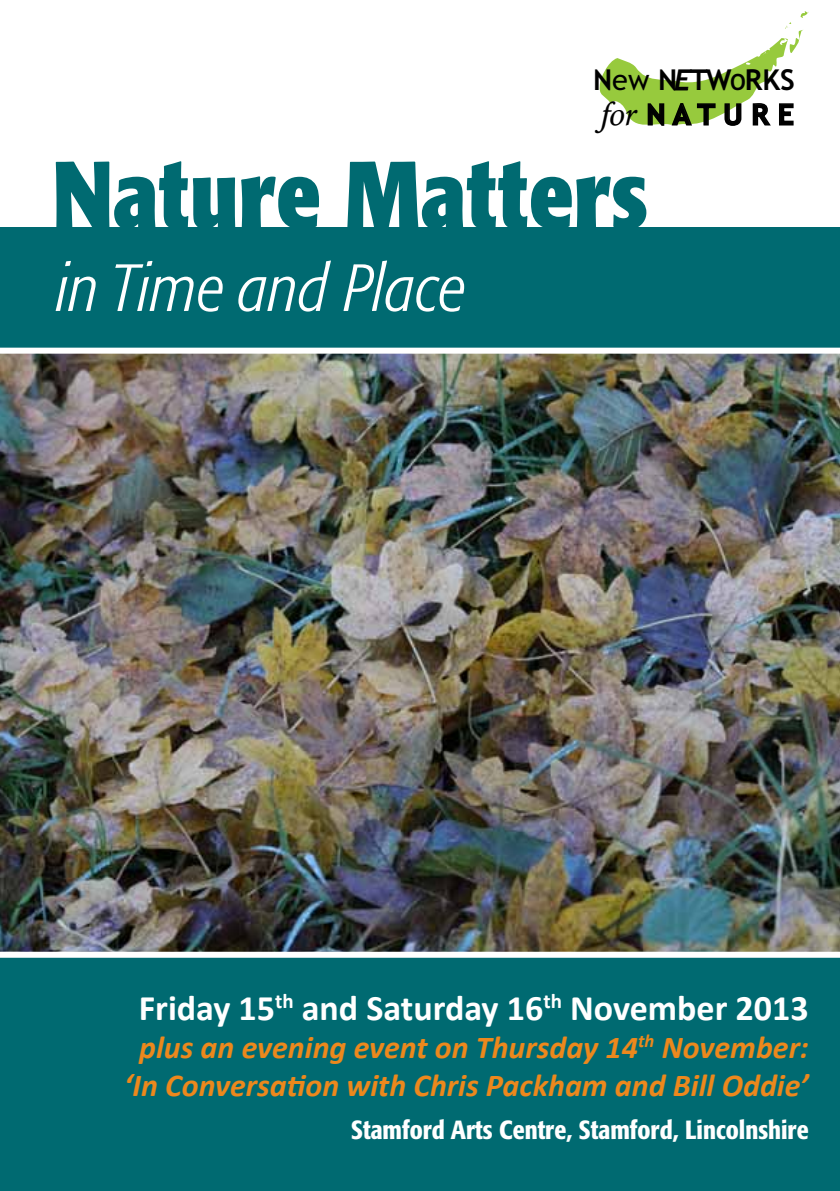
<style>
.page{position:relative;width:840px;height:1191px;background:#fff}
.page>*{position:absolute;margin:0;border:0;box-sizing:border-box;transform-origin:0 0}
.t1{font:700 condensed 94px "Formata BQ";color:#006a71}
.t2{font:italic 300 condensed 66px "Formata BQ";color:#fff}
.t3{font:700 36px "Calibri";color:#fff}
.t4{font:italic 700 32px/38.4px "Calibri";color:#ec881d;text-align:center}
.t5{font:700 28.8px/34.6px "Trebuchet MS";color:#000}
.t6{font:500 condensed 26px "Formata BQ";color:#fff}
.s1{font-weight:400}
.s2{font-family:"Trebuchet";font-style:italic}
.s3{font-size:22.4px}
.s4{font-family:"Byington";font-weight:400;font-style:italic}
</style>
<div class="page">
<div style="left:0;top:227px;width:839px;height:724px;background:#006a71"></div>
<div style="left:0;top:957px;width:839px;height:234px;background:#006a71"></div>
<svg style="left:599px;top:11px;width:209px;height:115px"></svg>
<img style="left:0;top:348px;width:839px;height:604px">
<p class="t5" style="left:592px;top:63px;width:203px">N<span class="s1">ew</span> N<span class="s2">E</span>TW<span class="s3">O</span>RKS <span class="s4">for</span> N A T U R E</p>
<h1 class="t1" style="left:52px;top:137px;width:597px">Nature Matters</h1>
<h2 class="t2" style="left:57px;top:250px;width:411px">in Time and Place</h2>
<p class="t3" style="left:139px;top:984px;width:671px">Friday 15<sup>th</sup> and Saturday 16<sup>th</sup> November 2013</p>
<p class="t4" style="left:124px;top:1028px;width:685px">plus an evening event on Thursday 14<sup>th</sup> November: ‘In Conversation with Chris Packham and Bill Oddie’</p>
<p class="t6" style="left:351px;top:1113px;width:459px">Stamford Arts Centre, Stamford, Lincolnshire</p>
</div>
